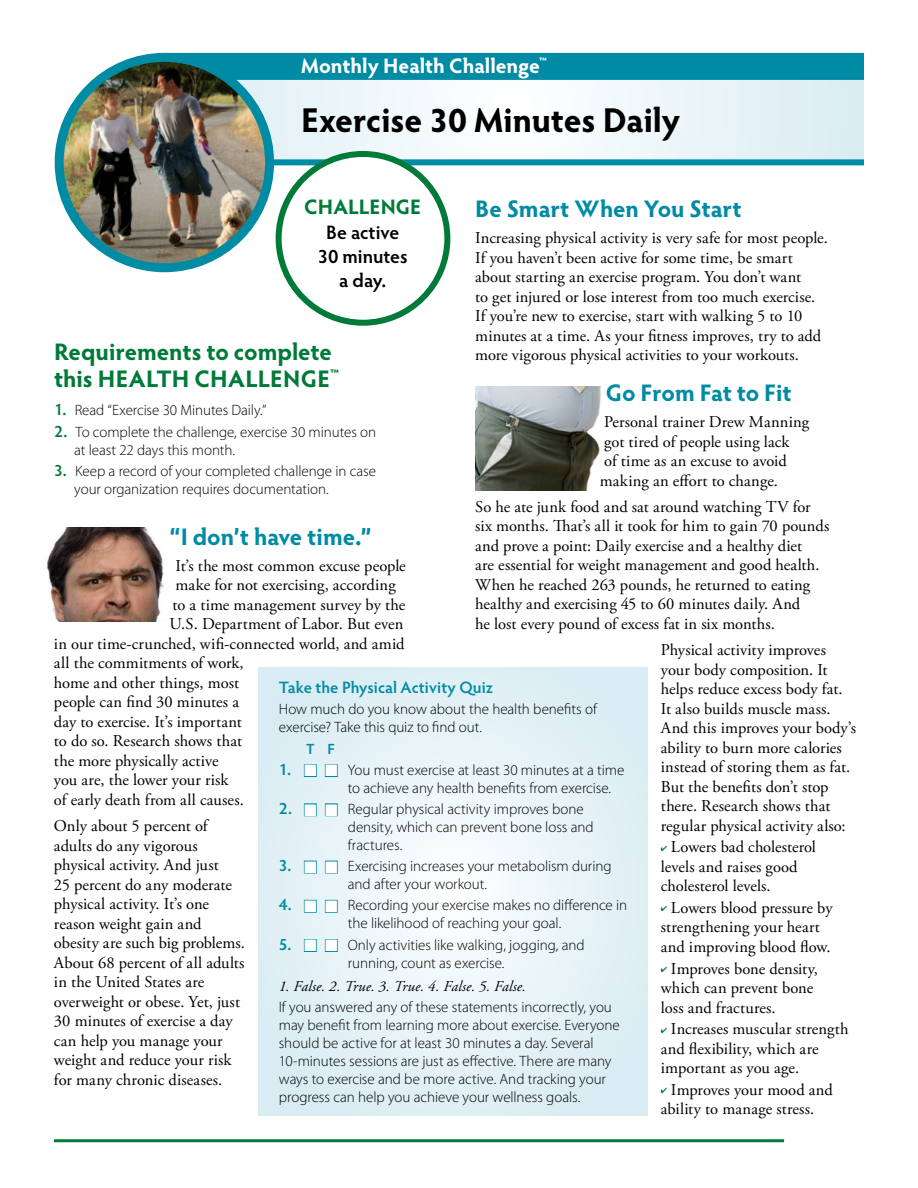
<style>
.page{position:relative;width:918px;height:1188px;background:#fff}
.page>*{position:absolute;margin:0;border:0;box-sizing:border-box;transform-origin:0 0}
.t1{font:700 34.5px "Hypatia Sans Pro";letter-spacing:-.005em;color:#000}
.t2{font:700 24px "Hypatia Sans Pro";letter-spacing:-.005em;color:#008ba4}
.t3{font:700 24px/27px "Hypatia Sans Pro";color:#007a39}
.t4{font:700 21px "Hypatia Sans Pro";color:#fff}
.t5{font:700 21px "Hypatia Sans Pro";letter-spacing:.005em;color:#007a39}
.t6{font:600 19.5px/24px "Hypatia Sans Pro";color:#000;text-align:center}
.t7{font:16.5px/19.5px "Adobe Garamond Pro";letter-spacing:.005em;color:#000}
.t8{font:600 16.5px "Hypatia Sans Pro";letter-spacing:.005em;color:#008ba4}
.t9{font:300 15px/18px "Myriad Pro";letter-spacing:-.005em;color:#000}
.t10{font:italic 15px "Adobe Garamond Pro";letter-spacing:.01em;color:#000}
.t11{font:600 15px "Myriad Pro";color:#008ba4}
.t12{font:700 13.95px "Hypatia Sans Pro";color:#007a39}
.s1{color:#007a39}
.s2{font-family:"Hypatia Sans Pro";font-weight:600;font-size:16.5px;color:#007a39}
.s3{font-family:"Hypatia Sans Pro";font-weight:600;font-size:16.5px;color:#008ba4}
.s4{color:#fff}
</style>
<div class="page">
<svg style="left:259px;top:667px;width:388px;height:449px"></svg>
<div style="left:304px;top:764px;width:13px;height:13px;border:2px solid #008ba4"></div>
<div style="left:325px;top:764px;width:13px;height:13px;border:2px solid #008ba4"></div>
<div style="left:304px;top:803px;width:13px;height:13px;border:2px solid #008ba4"></div>
<div style="left:325px;top:803px;width:13px;height:13px;border:2px solid #008ba4"></div>
<div style="left:304px;top:861px;width:13px;height:13px;border:2px solid #008ba4"></div>
<div style="left:325px;top:861px;width:13px;height:13px;border:2px solid #008ba4"></div>
<div style="left:304px;top:900px;width:13px;height:13px;border:2px solid #008ba4"></div>
<div style="left:325px;top:900px;width:13px;height:13px;border:2px solid #008ba4"></div>
<div style="left:304px;top:939px;width:13px;height:13px;border:2px solid #008ba4"></div>
<div style="left:325px;top:939px;width:13px;height:13px;border:2px solid #008ba4"></div>
<img style="left:475px;top:387px;width:126px;height:103px">
<img style="left:46px;top:528px;width:118px;height:94px">
<svg style="left:270px;top:80px;width:594px;height:79px"></svg>
<div style="left:164px;top:53px;width:700px;height:27px;background:#008ba4"></div>
<img style="left:59px;top:57px;width:211px;height:210px">
<div style="left:55px;top:53px;width:219px;height:219px;border:9px solid #008ba4;border-radius:50%"></div>
<div style="left:269px;top:159px;width:595px;height:6px;background:#008ba4"></div>
<div style="left:279px;top:154px;width:168px;height:169px;background:#fff;border-radius:50%"></div>
<div style="left:276px;top:151px;width:174px;height:175px;border:6px solid #007a39;border-radius:50%"></div>
<hr style="left:54px;top:1139px;width:730px;height:3px;background:#007a39">
<p class="t4" style="left:301px;top:51px;width:248px">Monthly Health Challenge<sup>™</sup></p>
<h1 class="t1" style="left:301px;top:95px;width:380px">Exercise 30 Minutes Daily</h1>
<p class="t5" style="left:304px;top:192px;width:118px">CHALLENGE</p>
<p class="t6" style="left:318px;top:219px;width:91px">Be active<br>30 minutes a day.</p>
<h2 class="t2" style="left:475px;top:192px;width:268px">Be Smart When You Start</h2>
<p class="t7" style="left:475px;top:229px;width:354px">Increasing physical activity is very safe for most people.<br>If you haven’t been active for some time, be smart about starting an exercise program. You don’t want<br>to get injured or lose interest from too much exercise.<br>If you’re new to exercise, start with walking 5 to 10 minutes at a time. As your fitness improves, try to add more vigorous physical activities to your workouts.</p>
<h2 class="t2" style="left:606px;top:376px;width:187px">Go From Fat to Fit</h2>
<p class="t7" style="left:600px;top:413px;width:211px">Personal trainer Drew Manning got tired of people using lack<br>of time as an excuse to avoid making an effort to change.</p>
<p class="t7" style="left:475px;top:497px;width:356px">So he ate junk food and sat around watching TV for six months. That’s all it took for him to gain 70 pounds and prove a point: Daily exercise and a healthy diet<br>are essential for weight management and good health.<br>When he reached 263 pounds, he returned to eating healthy and exercising 45 to 60 minutes daily. And<br>he lost every pound of excess fat in six months.</p>
<p class="t7" style="left:661px;top:641px;width:197px">Physical activity improves your body composition. It helps reduce excess body fat.<br>It also builds muscle mass.<br>And this improves your body’s ability to burn more calories instead of storing them as fat.<br>But the benefits don’t stop there. Research shows that regular physical activity also:</p>
<p class="t7" style="left:661px;top:838px;width:157px"><span class="s1">✔</span> Lowers bad cholesterol levels and raises good cholesterol levels.</p>
<p class="t7" style="left:661px;top:899px;width:173px"><span class="s1">✔</span> Lowers blood pressure by strengthening your heart and improving blood flow.</p>
<p class="t7" style="left:661px;top:959px;width:159px"><span class="s1">✔</span> Improves bone density, which can prevent bone loss and fractures.</p>
<p class="t7" style="left:661px;top:1020px;width:189px"><span class="s1">✔</span> Increases muscular strength and flexibility, which are important as you age.</p>
<p class="t7" style="left:661px;top:1081px;width:173px"><span class="s1">✔</span> Improves your mood and ability to manage stress.</p>
<h2 class="t3" style="left:54px;top:337px;width:280px">Requirements to complete this Health Challenge</h2>
<p class="t12" style="left:330px;top:365px;width:11px">™</p>
<p class="t9" style="left:54px;top:401px;width:214px"><span class="s2">1.</span> Read “Exercise 30 Minutes Daily.”</p>
<p class="t9" style="left:74px;top:423px;width:303px;text-indent:-20px"><span class="s2">2.</span> To complete the challenge, exercise 30 minutes on at least 22 days this month.</p>
<p class="t9" style="left:74px;top:462px;width:303px;text-indent:-20px"><span class="s2">3.</span> Keep a record of your completed challenge in case your organization requires documentation.</p>
<h2 class="t2" style="left:170px;top:519px;width:204px">“I don’t have time.”</h2>
<p class="t7" style="left:176px;top:557px;width:232px">It’s the most common excuse people</p>
<p class="t7" style="left:176px;top:576px;width:222px">make for not exercising, according</p>
<p class="t7" style="left:172px;top:596px;width:234px">to a time management survey by the</p>
<p class="t7" style="left:169px;top:615px;width:235px">U.S. Department of Labor. But even</p>
<p class="t7" style="left:54px;top:635px;width:352px">in our time-crunched, wifi-connected world, and amid</p>
<p class="t7" style="left:54px;top:654px;width:191px">all the commitments of work,</p>
<p class="t7" style="left:54px;top:674px;width:187px">home and other things, most</p>
<p class="t7" style="left:54px;top:693px;width:187px">people can find 30 minutes a</p>
<p class="t7" style="left:54px;top:713px;width:189px">day to exercise. It’s important</p>
<p class="t7" style="left:54px;top:732px;width:190px">to do so. Research shows that</p>
<p class="t7" style="left:54px;top:752px;width:166px">the more physically active</p>
<p class="t7" style="left:54px;top:771px;width:176px">you are, the lower your risk</p>
<p class="t7" style="left:54px;top:791px;width:191px">of early death from all causes.</p>
<p class="t7" style="left:54px;top:817px;width:193px">Only about 5 percent of adults do any vigorous physical activity. And just<br>25 percent do any moderate physical activity. It’s one reason weight gain and obesity are such big problems.<br>About 68 percent of all adults in the United States are overweight or obese. Yet, just<br>30 minutes of exercise a day can help you manage your weight and reduce your risk for many chronic diseases.</p>
<p class="t8" style="left:279px;top:676px;width:216px">Take the Physical Activity Quiz</p>
<p class="t9" style="left:279px;top:700px;width:320px">How much do you know about the health benefits of exercise? Take this quiz to find out.</p>
<p class="t11" style="left:306px;top:739px;width:30px">T F</p>
<p class="t9" style="left:348px;top:761px;width:278px;text-indent:-69px"><span class="s3">1.</span> <span class="s4">■</span> <span class="s4">■</span> You must exercise at least 30 minutes at a time to achieve any health benefits from exercise.</p>
<p class="t9" style="left:348px;top:800px;width:247px;text-indent:-69px"><span class="s3">2.</span> <span class="s4">■</span> <span class="s4">■</span> Regular physical activity improves bone density, which can prevent bone loss and fractures.</p>
<p class="t9" style="left:348px;top:857px;width:265px;text-indent:-69px"><span class="s3">3.</span> <span class="s4">■</span> <span class="s4">■</span> Exercising increases your metabolism during and after your workout.</p>
<p class="t9" style="left:279px;top:896px;width:350px;text-align:center"><span class="s3">4.</span> <span class="s4">■</span> <span class="s4">■</span> Recording your exercise makes no difference in the likelihood of reaching your goal.</p>
<p class="t9" style="left:348px;top:936px;width:238px;text-indent:-69px"><span class="s3">5.</span> <span class="s4">■</span> <span class="s4">■</span> Only activities like walking, jogging, and running, count as exercise.</p>
<p class="t10" style="left:279px;top:977px;width:249px">1. False. 2. True. 3. True. 4. False. 5. False.</p>
<p class="t9" style="left:279px;top:998px;width:343px">If you answered any of these statements incorrectly, you may benefit from learning more about exercise. Everyone should be active for at least 30 minutes a day. Several 10‑minutes sessions are just as effective. There are many ways to exercise and be more active. And tracking your progress can help you achieve your wellness goals.</p>
</div>
